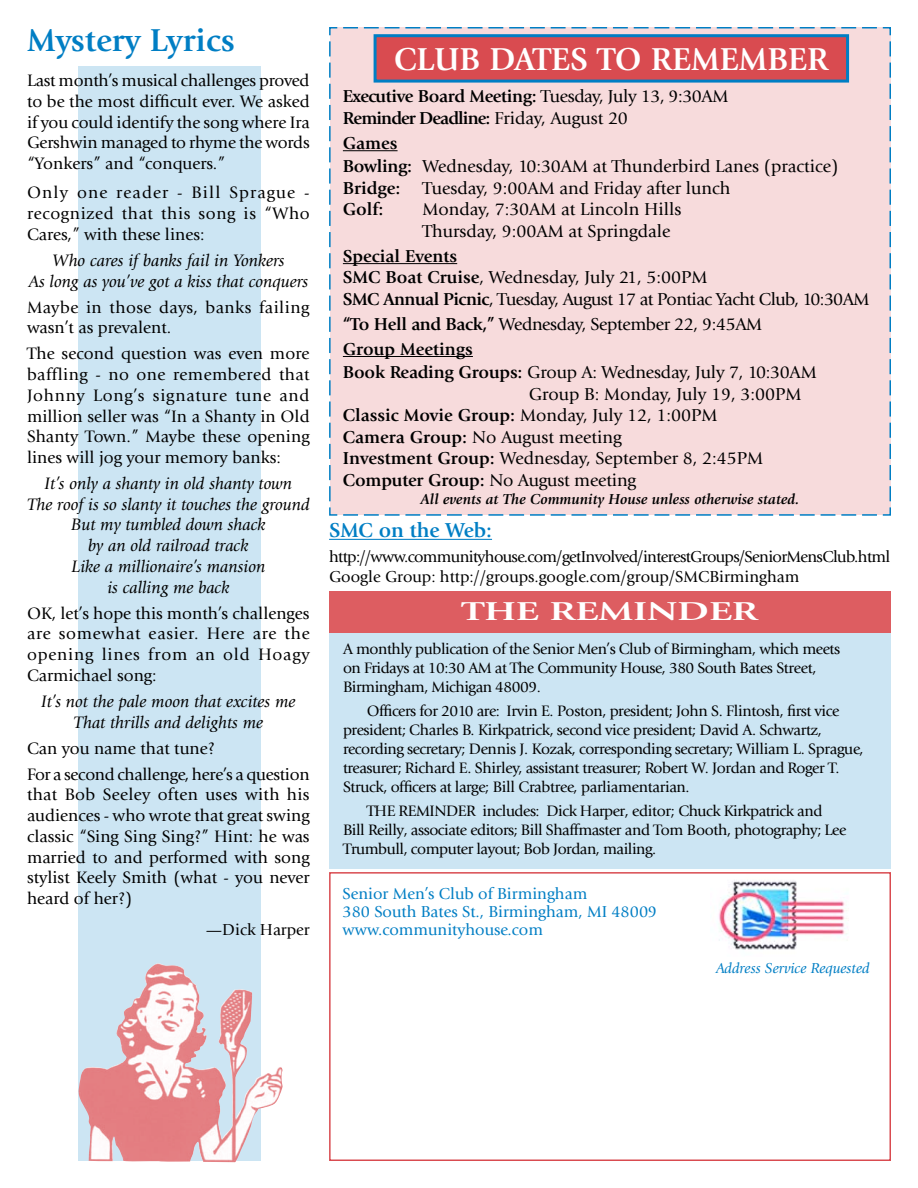
<style>
.page{position:relative;width:918px;height:1188px;background:#fff}
.page>*{position:absolute;margin:0;border:0;box-sizing:border-box;transform-origin:0 0}
.t1{font:700 33px "Giovanni";color:#fff}
.t2{font:700 33px "Giovanni";color:#007ec4}
.t3{font:700 27px "Giovanni";letter-spacing:-.01em;color:#fff;scale:1.5 1}
.t4{font:700 21px "Giovanni";color:#007ec4}
.t5{font:18px/21.6px "Giovanni";color:#000}
.t6{font:18px/21.6px "Giovanni";letter-spacing:-.03em;color:#000}
.t7{font:18px/24px "Giovanni";letter-spacing:-.02em;color:#000}
.t8{font:700 18px/21.6px "Giovanni";letter-spacing:-.04em;color:#000}
.t9{font:17.25px/20.7px "Giovanni";color:#000;text-align:justify}
.t10{font:italic 17.25px/20.7px "Giovanni";color:#000;text-align:center}
.t11{font:17.25px/20.7px "Giovanni";letter-spacing:.025em;color:#000}
.t12{font:16.5px/19.8px "Giovanni";letter-spacing:-.04em;color:#000}
.t13{font:16.5px/18px "Giovanni";color:#007ec4}
.t14{font:16.5px "Giovanni";color:#000}
.t15{font:15.75px/18.9px "Giovanni";letter-spacing:-.03em;color:#000}
.t16{font:italic 700 15px "Giovanni";color:#000}
.t17{font:italic 15px "Giovanni";color:#007ec4}
.s1{font-weight:400}
.s2{font-weight:700}
</style>
<div class="page">
<img style="left:718px;top:880px;width:129px;height:70px">
<div style="left:329px;top:872px;width:562px;height:289px;border:2px solid #d94b50"></div>
<div style="left:78px;top:67px;width:182px;height:1094px;background:#cce5f3"></div>
<img style="left:78px;top:963px;width:205px;height:199px">
<div style="left:329px;top:624px;width:562px;height:244px;background:#cce5f3"></div>
<div style="left:329px;top:592px;width:562px;height:41px;background:#dd5d61"></div>
<div style="left:329px;top:27px;width:562px;height:489px;background:#f7dbdc"></div>
<div style="left:375px;top:36px;width:473px;height:45px;background:#d94b50"></div>
<div style="left:374px;top:34px;width:475px;height:49px;border:3px solid #007ec4"></div>
<hr style="left:329px;top:539px;width:163px;height:1px;background:#007ec4">
<hr style="left:343px;top:150px;width:55px;height:1px;background:#000">
<hr style="left:343px;top:263px;width:114px;height:1px;background:#000">
<hr style="left:343px;top:356px;width:130px;height:1px;background:#000">
<h1 class="t2" style="left:27px;top:21px;width:209px">Mystery Lyrics</h1>
<p class="t9" style="left:27px;top:70px;width:284px">Last month’s musical challenges proved to be the most difficult ever. We asked if you could identify the song where Ira Gershwin managed to rhyme the words “Yonkers” and “conquers.”</p>
<p class="t9" style="left:27px;top:183px;width:284px">Only one reader - Bill Sprague - recognized that this song is “Who Cares,” with these lines:</p>
<p class="t10" style="left:28px;top:250px;width:281px">Who cares if banks fail in Yonkers<br>As long as you’ve got a kiss that conquers</p>
<p class="t11" style="left:27px;top:297px;width:284px">Maybe in those days, banks failing wasn’t as prevalent.</p>
<p class="t9" style="left:27px;top:344px;width:284px">The second question was even more baffling - no one remembered that Johnny Long’s signature tune and million seller was “In a Shanty in Old Shanty Town.” Maybe these opening lines will jog your memory banks:</p>
<p class="t10" style="left:27px;top:473px;width:284px">It’s only a shanty in old shanty town<br>The roof is so slanty it touches the ground<br>But my tumbled down shack<br>by an old railroad track<br>Like a millionaire’s mansion<br>is calling me back</p>
<p class="t9" style="left:27px;top:603px;width:284px">OK, let’s hope this month’s challenges are somewhat easier. Here are the opening lines from an old Hoagy Carmichael song:</p>
<p class="t10" style="left:41px;top:691px;width:256px">It’s not the pale moon that excites me<br>That thrills and delights me</p>
<p class="t9" style="left:27px;top:735px;width:284px;line-height:26.1px">Can you name that tune?<br>For a second challenge, here’s a question</p>
<p class="t9" style="left:27px;top:785px;width:284px">that Bob Seeley often uses with his audiences - who wrote that great swing classic “Sing Sing Sing?” Hint: he was married to and performed with song stylist Keely Smith (what - you never heard of her?)</p>
<p class="t14" style="left:206px;top:920px;width:105px">—Dick Harper</p>
<h1 class="t1" style="left:394px;top:40px;width:40px">Club</h1>
<h1 class="t1" style="left:489px;top:40px;width:43px">Datesto</h1>
<h1 class="t1" style="left:651px;top:40px;width:45px">Remember</h1>
<p class="t8" style="left:343px;top:86px;width:387px">Executive Board Meeting: <span class="s1">Tuesday, July 13, 9:30AM<br></span>Reminder Deadline: <span class="s1">Friday, August 20</span></p>
<p class="t5" style="left:343px;top:132px;width:497px;line-height:23.2px"><span class="s2">Games<br>Bowling:</span> Wednesday, 10:30AM at Thunderbird Lanes (practice)</p>
<p class="t5" style="left:343px;top:177px;width:389px"><span class="s2">Bridge:</span> Tuesday, 9:00AM and Friday after lunch<br><span class="s2">Golf:</span></p>
<p class="t5" style="left:422px;top:199px;width:261px">Monday, 7:30AM at Lincoln Hills<br>Thursday, 9:00AM at Springdale</p>
<p class="t6" style="left:343px;top:245px;width:528px"><span class="s2">Special Events<br>SMC Boat Cruise</span>, Wednesday, July 21, 5:00PM<br><span class="s2">SMC Annual Picnic</span>, Tuesday, August 17 at Pontiac Yacht Club, 10:30AM</p>
<p class="t7" style="left:343px;top:312px;width:475px"><span class="s2">“To Hell and Back,”</span> Wednesday, September 22, 9:45AM<br><span class="s2">Group Meetings<br>Book Reading Groups:</span> Group A: Wednesday, July 7, 10:30AM</p>
<p class="t5" style="left:343px;top:383px;width:460px;text-indent:186px">Group B: Monday, July 19, 3:00PM <span class="s2">Classic Movie Group:</span> Monday, July 12, 1:00PM<br><span class="s2">Camera Group:</span> No August meeting<br><span class="s2">Investment Group:</span> Wednesday, September 8, 2:45PM <span class="s2">Computer Group:</span> No August meeting</p>
<p class="t16" style="left:420px;top:491px;width:381px">All events at The Community House unless otherwise stated.</p>
<p class="t4" style="left:329px;top:518px;width:164px">SMC on the Web:</p>
<p class="t12" style="left:329px;top:547px;width:563px">http://www.communityhouse.com/getInvolved/interestGroups/SeniorMensClub.html<br>Google Group: http://groups.google.com/group/SMCBirmingham</p>
<h2 class="t3" style="left:462px;top:596px;width:199px">THE REMINDER</h2>
<p class="t15" style="left:343px;top:640px;width:499px">A monthly publication of the Senior Men’s Club of Birmingham, which meets on Fridays at 10:30 AM at The Community House, 380 South Bates Street,<br>Birmingham, Michigan 48009.</p>
<p class="t15" style="left:343px;top:702px;width:522px;text-indent:24px">Officers for 2010 are: Irvin E. Poston, president; John S. Flintosh, first vice president; Charles B. Kirkpatrick, second vice president; David A. Schwartz, recording secretary; Dennis J. Kozak, corresponding secretary; William L. Sprague, treasurer; Richard E. Shirley, assistant treasurer; Robert W. Jordan and Roger T.<br>Struck, officers at large; Bill Crabtree, parliamentarian.</p>
<p class="t15" style="left:343px;top:802px;width:505px;text-indent:24px">THE REMINDER includes: Dick Harper, editor; Chuck Kirkpatrick and<br>Bill Reilly, associate editors; Bill Shaffmaster and Tom Booth, photography; Lee<br>Trumbull, computer layout; Bob Jordan, mailing.</p>
<p class="t13" style="left:343px;top:885px;width:316px">Senior Men’s Club of Birmingham<br>380 South Bates St., Birmingham, MI 48009 www.communityhouse.com</p>
<p class="t17" style="left:716px;top:960px;width:155px">Address Service Requested</p>
</div>
